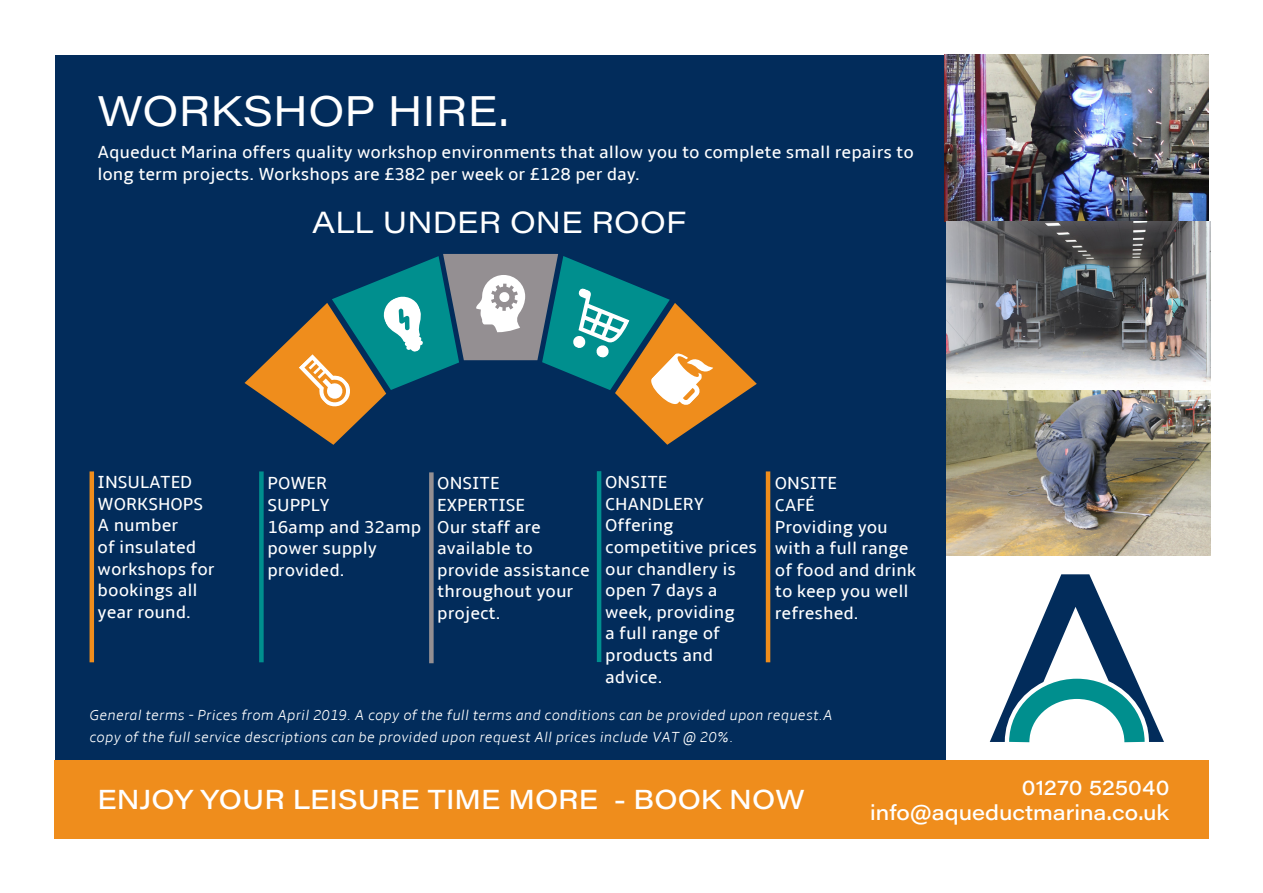
<style>
.page{position:relative;width:1263px;height:893px;background:#fff}
.page>*{position:absolute;margin:0;border:0;box-sizing:border-box;transform-origin:0 0}
.t1{font:42px "Acumin Pro Wide";letter-spacing:.005em;color:#fff}
.t2{font:30px "Acumin Pro Wide";letter-spacing:.005em;color:#fff}
.t3{font:500 27px "Acumin Pro Wide";letter-spacing:.005em;color:#fff}
.t4{font:500 21px "Acumin Pro Wide";color:#fff}
.t5{font:18px/21.6px "Amble";color:#fff}
.t6{font:italic 300 15px/22.5px "Amble";color:#fff}
</style>
<div class="page">
<div style="left:55px;top:55px;width:891px;height:784px;background:#022c5b"></div>
<div style="left:54px;top:761px;width:1155px;height:78px;background:#ef8d1c"></div>
<img style="left:946px;top:390px;width:264px;height:165px">
<img style="left:945px;top:54px;width:265px;height:335px">
<svg style="left:990px;top:574px;width:174px;height:168px"></svg>
<svg style="left:244px;top:254px;width:513px;height:191px"></svg>
<div style="left:259px;top:471px;width:5px;height:191px;background:#008f8e"></div>
<hr style="left:90px;top:471px;width:4px;height:191px;background:#ef8d1c">
<div style="left:429px;top:472px;width:5px;height:191px;background:#948f92"></div>
<hr style="left:597px;top:471px;width:4px;height:191px;background:#008f8e">
<hr style="left:766px;top:471px;width:4px;height:191px;background:#ef8d1c">
<p class="t1" style="left:97px;top:82px;width:413px">WORKSHOP HIRE.</p>
<p class="t5" style="left:97px;top:142px;width:818px">Aqueduct Marina offers quality workshop environments that allow you to complete small repairs to</p>
<p class="t5" style="left:97px;top:163px;width:544px">long term projects. Workshops are £382 per week or £128 per day.</p>
<p class="t2" style="left:312px;top:201px;width:376px">ALL UNDER ONE ROOF</p>
<p class="t5" style="left:98px;top:472px;width:96px">INSULATED</p>
<p class="t5" style="left:98px;top:493px;width:107px">WORKSHOPS</p>
<p class="t5" style="left:98px;top:515px;width:118px">A number<br>of insulated workshops for</p>
<p class="t5" style="left:98px;top:580px;width:102px">bookings all</p>
<p class="t5" style="left:98px;top:601px;width:95px">year round.</p>
<p class="t5" style="left:267px;top:473px;width:61px">POWER</p>
<p class="t5" style="left:267px;top:494px;width:64px">SUPPLY</p>
<p class="t5" style="left:267px;top:516px;width:155px">16amp and 32amp</p>
<p class="t5" style="left:267px;top:538px;width:111px">power supply provided.</p>
<p class="t5" style="left:437px;top:473px;width:64px">ONSITE</p>
<p class="t5" style="left:437px;top:494px;width:89px">EXPERTISE</p>
<p class="t5" style="left:437px;top:516px;width:154px">Our staff are available to provide assistance throughout your project.</p>
<p class="t5" style="left:605px;top:472px;width:100px">ONSITE<br>CHANDLERY</p>
<p class="t5" style="left:605px;top:515px;width:153px">Offering competitive prices our chandlery is</p>
<p class="t5" style="left:605px;top:580px;width:131px">open 7 days a week, providing a full range of products and advice.</p>
<p class="t5" style="left:775px;top:473px;width:64px">ONSITE</p>
<p class="t5" style="left:775px;top:494px;width:41px">CAFÉ</p>
<p class="t5" style="left:775px;top:516px;width:115px">Providing you</p>
<p class="t5" style="left:775px;top:538px;width:135px">with a full range</p>
<p class="t5" style="left:775px;top:559px;width:143px">of food and drink</p>
<p class="t5" style="left:775px;top:581px;width:135px">to keep you well</p>
<p class="t5" style="left:775px;top:602px;width:85px">refreshed.</p>
<p class="t6" style="left:90px;top:703px;width:745px">General terms - Prices from April 2019. A copy of the full terms and conditions can be provided upon request.A copy of the full service descriptions can be provided upon request All prices include VAT @ 20%.</p>
<p class="t3" style="left:97px;top:780px;width:709px">ENJOY YOUR LEISURE TIME MORE - BOOK NOW</p>
<p class="t4" style="left:1022px;top:772px;width:149px">01270 525040</p>
<p class="t4" style="left:870px;top:798px;width:301px">info@aqueductmarina.co.uk</p>
</div>
